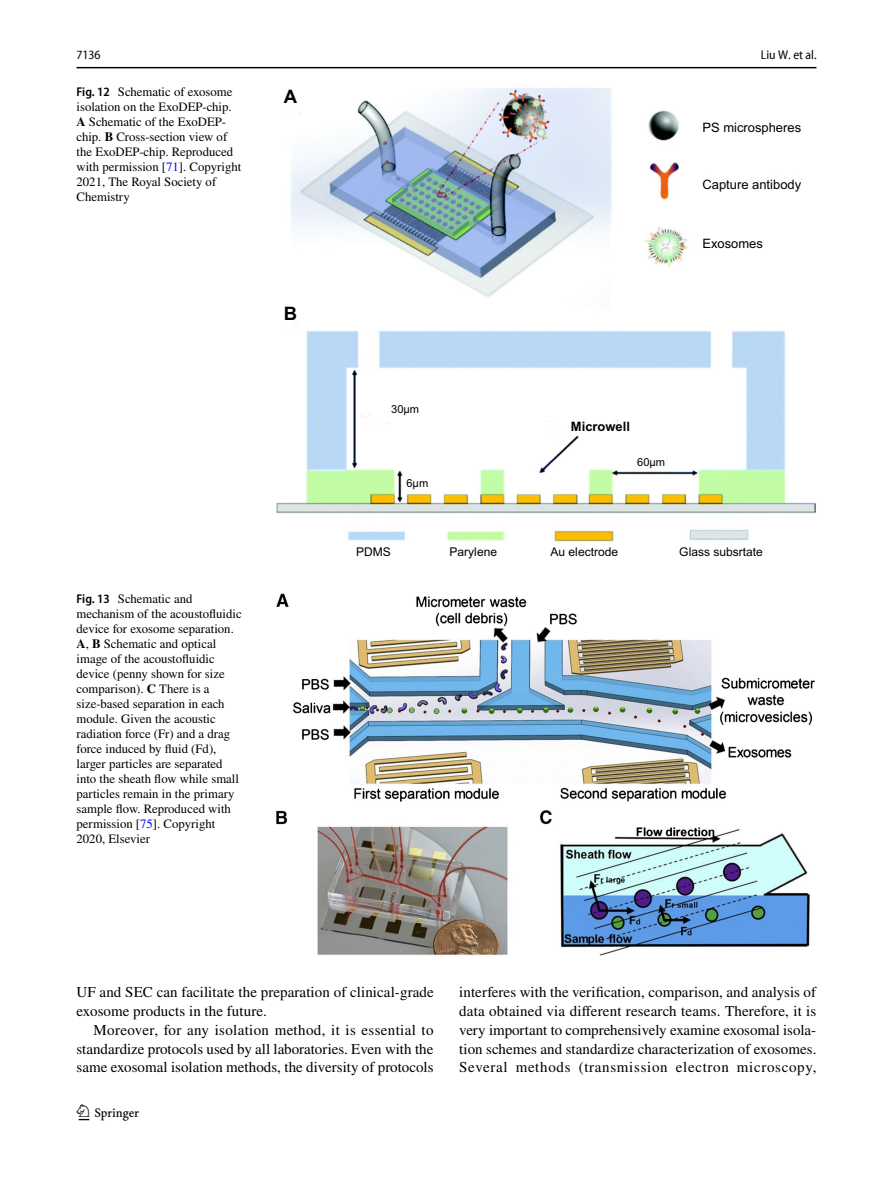
<style>
.page{position:relative;width:893px;height:1187px;background:#fff}
.page>*{position:absolute;margin:0;border:0;box-sizing:border-box;transform-origin:0 0}
.t1{font:22.5px "Springnew Regular 2";color:#000}
.t2{font:18.6px "Arial Bold 2";color:#000}
.t3{font:15px/18.8px "STIX";letter-spacing:.005em;color:#000;text-align:justify}
.t4{font:12.9px "Arial 3";color:#000}
.t5{font:12.9px "Arial Bold 2";color:#000}
.t6{font:12.75px/15px "STIX";color:#000}
.t7{font:semi-condensed 12.75px "Myriad Pro Unic";color:#000}
.t8{font:12px "Arial 3";color:#000}
.t9{font:11.1px "Arial 3";color:#000}
.s1{font-family:"Myriad Pro";font-weight:600;font-stretch:semi-condensed}
.s2{font-weight:700}
.s3{color:#00f}
</style>
<div class="page">
<hr style="left:77px;top:67px;width:739px;height:1px;background:#000">
<img style="left:276px;top:88px;width:540px;height:453px">
<img style="left:276px;top:593px;width:539px;height:363px">
<p class="t7" style="left:76px;top:50px;width:26px">7136</p>
<p class="t7" style="left:761px;top:50px;width:57px">Liu W. et al.</p>
<p class="t6" style="left:77px;top:85px;width:166px"><span class="s1">Fig. 12</span> Schematic of exosome isolation on the ExoDEP-chip.<br><span class="s2">A</span> Schematic of the ExoDEP&shy;chip. <span class="s2">B</span> Cross-section view of the ExoDEP-chip. Reproduced with permission [<span class="s3">71</span>]. Copyright<br>2021, The Royal Society of<br>Chemistry</p>
<h2 class="t2" style="left:284px;top:85px;width:15px">A</h2>
<h2 class="t2" style="left:284px;top:303px;width:15px">B</h2>
<p class="t6" style="left:77px;top:592px;width:167px"><span class="s1">Fig. 13</span> Schematic and mechanism of the acoustofluidic device for exosome separation.<br><span class="s2">A</span>, <span class="s2">B</span> Schematic and optical image of the acoustofluidic device (penny shown for size comparison). <span class="s2">C</span> There is a size-based separation in each module. Given the acoustic radiation force (Fr) and a drag force induced by fluid (Fd), larger particles are separated into the sheath flow while small particles remain in the primary sample flow. Reproduced with permission [<span class="s3">75</span>]. Copyright<br>2020, Elsevier</p>
<p class="t4" style="left:702px;top:120px;width:100px">PS microspheres</p>
<p class="t4" style="left:702px;top:177px;width:100px">Capture antibody</p>
<p class="t9" style="left:391px;top:403px;width:30px">30µm</p>
<p class="t9" style="left:406px;top:476px;width:23px">6µm</p>
<p class="t4" style="left:702px;top:236px;width:62px">Exosomes</p>
<p class="t5" style="left:571px;top:418px;width:61px">Microwell</p>
<p class="t9" style="left:637px;top:455px;width:30px">60µm</p>
<p class="t8" style="left:356px;top:544px;width:36px">PDMS</p>
<p class="t8" style="left:450px;top:544px;width:49px">Parylene</p>
<p class="t8" style="left:550px;top:544px;width:69px">Au electrode</p>
<p class="t8" style="left:679px;top:544px;width:85px">Glass subsrtate</p>
<p class="t3" style="left:77px;top:983px;width:359px">UF and SEC can facilitate the preparation of clinical-grade exosome products in the future.</p>
<p class="t3" style="left:77px;top:1021px;width:359px;text-indent:17px">Moreover, for any isolation method, it is essential to standardize protocols used by all laboratories. Even with the same exosomal isolation methods, the diversity of protocols</p>
<h1 class="t1" style="left:79px;top:1104px;width:62px">1 3</h1>
<p class="t3" style="left:459px;top:983px;width:359px">interferes with the verification, comparison, and analysis of data obtained via different research teams. Therefore, it is very important to comprehensively examine exosomal isola&shy;tion schemes and standardize characterization of exosomes.<br>Several methods (transmission electron microscopy,</p>
</div>
